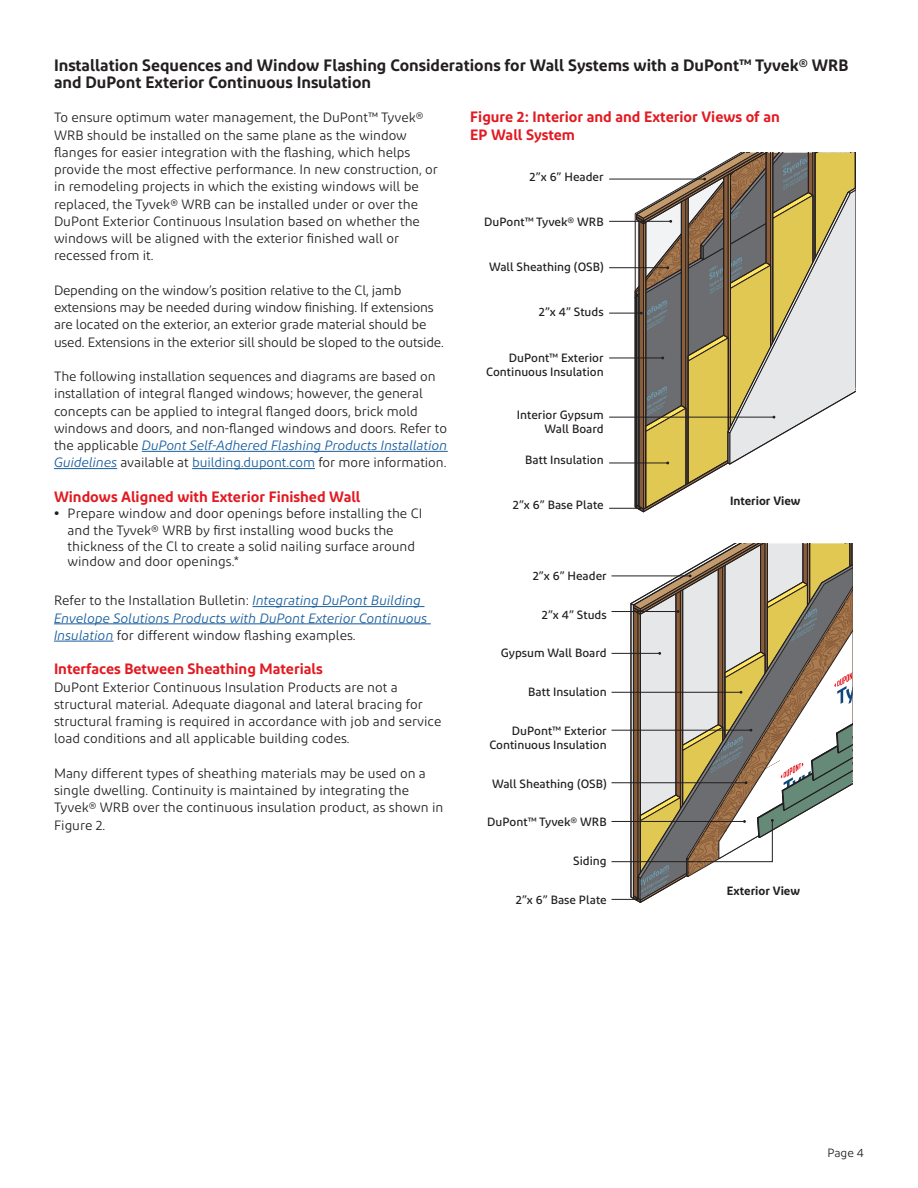
<style>
.page{position:relative;width:918px;height:1188px;background:#fff}
.page>*{position:absolute;margin:0;border:0;box-sizing:border-box;transform-origin:0 0}
.subhead_1{font:600 16.5px/17.2px "Diodrum";color:#231f20}
.subhead_2{font:600 15px/18px "Diodrum";color:#e21a21}
.body_1{font:13.5px/17.2px "Diodrum";color:#231f20}
.body_1-2{font:italic 13.5px/17.2px "Diodrum";color:#175d9e}
.t1{font:500 12px/14.4px "Diodrum";color:#231f20;text-align:right}
.t2{font:600 12px "Diodrum";color:#231f20}
.t3{font:12px "Diodrum";color:#231f20}
.s1{font-style:italic;color:#175d9e}
.s2{color:#175d9e}
.s3{font-weight:700}
.s4{font-style:normal;color:#231f20}
</style>
<div class="page">
<hr style="left:142px;top:451px;width:306px;height:1px;background:#175d9e">
<hr style="left:54px;top:468px;width:63px;height:1px;background:#175d9e">
<hr style="left:192px;top:468px;width:123px;height:1px;background:#175d9e">
<hr style="left:252px;top:606px;width:172px;height:1px;background:#175d9e">
<hr style="left:54px;top:624px;width:377px;height:1px;background:#175d9e">
<hr style="left:54px;top:641px;width:60px;height:1px;background:#175d9e">
<hr style="left:609px;top:179px;width:96px;height:1px;background:#231f20">
<hr style="left:609px;top:508px;width:31px;height:1px;background:#231f20">
<hr style="left:609px;top:221px;width:62px;height:1px;background:#231f20">
<hr style="left:609px;top:267px;width:59px;height:1px;background:#231f20">
<hr style="left:609px;top:313px;width:32px;height:1px;background:#231f20">
<hr style="left:609px;top:358px;width:54px;height:1px;background:#231f20">
<hr style="left:609px;top:417px;width:165px;height:1px;background:#231f20">
<hr style="left:609px;top:463px;width:59px;height:1px;background:#231f20">
<svg style="left:634px;top:153px;width:222px;height:360px"></svg>
<hr style="left:852px;top:543px;width:1px;height:232px;background:#e0c853">
<svg style="left:611px;top:543px;width:241px;height:360px"></svg>
<p class="subhead_1" style="left:54px;top:56px;width:796px">Installation Sequences and Window Flashing Considerations for Wall Systems with a DuPont™ Tyvek® WRB and DuPont Exterior Continuous Insulation</p>
<p class="body_1" style="left:54px;top:109px;width:386px">To ensure optimum water management, the DuPont™ Tyvek® WRB should be installed on the same plane as the window flanges for easier integration with the flashing, which helps provide the most effective performance. In new construction, or in remodeling projects in which the existing windows will be replaced, the Tyvek® WRB can be installed under or over the DuPont Exterior Continuous Insulation based on whether the windows will be aligned with the exterior finished wall or recessed from it.</p>
<p class="body_1" style="left:54px;top:281px;width:391px">Depending on the window’s position relative to the Cl, jamb extensions may be needed during window finishing. If extensions are located on the exterior, an exterior grade material should be used. Extensions in the exterior sill should be sloped to the outside.</p>
<p class="body_1" style="left:54px;top:367px;width:395px">The following installation sequences and diagrams are based on installation of integral flanged windows; however, the general concepts can be applied to integral flanged doors, brick mold windows and doors, and non-flanged windows and doors. Refer to the applicable <span class="s1">DuPont Self-Adhered Flashing Products Installation Guidelines</span> available at <span class="s2">building.dupont.com</span> for more information.</p>
<p class="subhead_2" style="left:54px;top:487px;width:308px">Windows Aligned with Exterior Finished Wall</p>
<p class="body_1" style="left:68px;top:504px;width:356px;text-indent:-14px"><span class="s3">•</span> Prepare window and door openings before installing the CI and the Tyvek® WRB by first installing wood bucks the</p>
<p class="body_1" style="left:68px;top:538px;width:349px;line-height:15.8px">thickness of the Cl to create a solid nailing surface around window and door openings.*</p>
<p class="body_1-2" style="left:54px;top:592px;width:375px"><span class="s4">Refer to the Installation Bulletin:</span> Integrating DuPont Building<br>Envelope Solutions Products with DuPont Exterior Continuous<br>Insulation <span class="s4">for different window flashing examples.</span></p>
<p class="subhead_2" style="left:54px;top:660px;width:270px">Interfaces Between Sheathing Materials</p>
<p class="body_1" style="left:54px;top:678px;width:389px">DuPont Exterior Continuous Insulation Products are not a structural material. Adequate diagonal and lateral bracing for structural framing is required in accordance with job and service load conditions and all applicable building codes.</p>
<p class="body_1" style="left:54px;top:764px;width:391px">Many different types of sheathing materials may be used on a single dwelling. Continuity is maintained by integrating the Tyvek® WRB over the continuous insulation product, as shown in Figure 2.</p>
<p class="subhead_2" style="left:470px;top:108px;width:311px">Figure 2: Interior and and Exterior Views of an<br>EP Wall System</p>
<p class="t1" style="left:530px;top:169px;width:76px">2”x 6” Header</p>
<p class="t1" style="left:484px;top:214px;width:121px">DuPont™ Tyvek® WRB</p>
<p class="t1" style="left:489px;top:260px;width:116px">Wall Sheathing (OSB)</p>
<p class="t1" style="left:539px;top:305px;width:66px">2”x 4” Studs</p>
<p class="t1" style="left:486px;top:350px;width:119px">DuPont™ Exterior<br>Continuous Insulation</p>
<p class="t1" style="left:517px;top:407px;width:88px">Interior Gypsum<br>Wall Board</p>
<p class="t1" style="left:525px;top:453px;width:80px">Batt Insulation</p>
<p class="t1" style="left:513px;top:498px;width:92px">2”x 6” Base Plate</p>
<p class="t2" style="left:730px;top:493px;width:72px">Interior View</p>
<p class="t1" style="left:533px;top:568px;width:76px">2”x 6” Header</p>
<p class="t1" style="left:542px;top:607px;width:66px">2”x 4” Studs</p>
<p class="t1" style="left:501px;top:646px;width:107px">Gypsum Wall Board</p>
<p class="t1" style="left:528px;top:684px;width:80px">Batt Insulation</p>
<p class="t1" style="left:489px;top:723px;width:119px">DuPont™ Exterior<br>Continuous Insulation</p>
<p class="t1" style="left:492px;top:776px;width:116px">Wall Sheathing (OSB)</p>
<p class="t1" style="left:487px;top:815px;width:121px">DuPont™ Tyvek® WRB</p>
<p class="t1" style="left:573px;top:853px;width:35px">Siding</p>
<p class="t1" style="left:516px;top:892px;width:92px">2”x 6” Base Plate</p>
<p class="t2" style="left:727px;top:883px;width:75px">Exterior View</p>
<p class="t3" style="left:827px;top:1146px;width:38px">Page 4</p>
</div>
